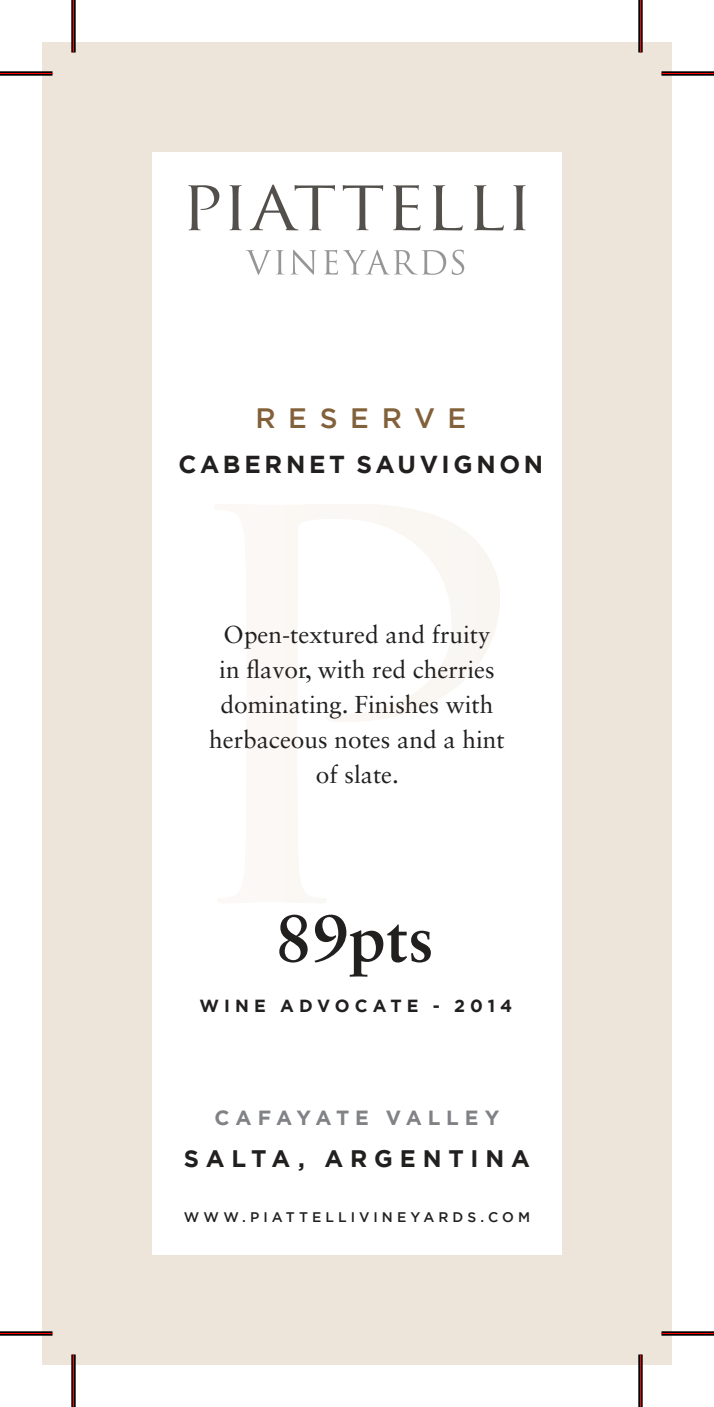
<style>
.page{position:relative;width:714px;height:1407px;background:#fff}
.page>*{position:absolute;margin:0;border:0;box-sizing:border-box;transform-origin:0 0}
.t1{font:700 66.5px "Sabon LT Std";color:#221f1f}
.t2{font:500 28px "Gotham";letter-spacing:.45em;color:#82613a}
.t3{font:24.5px/35px "Sabon LT Std";color:#221f1f;text-align:center}
.t4{font:700 24.5px "Gotham";letter-spacing:.15em;color:#221f1f}
.t5{font:700 23.8px "Gotham";letter-spacing:.285em;color:#221f1f}
.t6{font:700 20.3px "Gotham";letter-spacing:.285em;color:#808285}
.t7{font:700 17.5px "Gotham";letter-spacing:.285em;color:#221f1f}
.t8{font:500 14px "Gotham";letter-spacing:.29em;color:#221f1f}
</style>
<div class="page">
<div style="left:42px;top:42px;width:630px;height:1323px;background:#ede5da"></div>
<div style="left:152px;top:152px;width:410px;height:1103px;background:#fff"></div>
<svg style="left:393px;top:185px;width:28px;height:45px"></svg>
<svg style="left:188px;top:185px;width:31px;height:45px"></svg>
<svg style="left:433px;top:185px;width:30px;height:45px"></svg>
<svg style="left:513px;top:185px;width:13px;height:45px"></svg>
<svg style="left:343px;top:185px;width:40px;height:45px"></svg>
<svg style="left:250px;top:184px;width:85px;height:46px"></svg>
<svg style="left:229px;top:185px;width:13px;height:45px"></svg>
<svg style="left:474px;top:185px;width:30px;height:45px"></svg>
<svg style="left:246px;top:250px;width:38px;height:25px"></svg>
<svg style="left:290px;top:250px;width:26px;height:25px"></svg>
<svg style="left:324px;top:250px;width:122px;height:25px"></svg>
<svg style="left:452px;top:250px;width:12px;height:25px"></svg>
<div style="left:0;top:71px;width:53px;height:5px;background:#000"></div>
<div style="left:662px;top:71px;width:52px;height:5px;background:#000"></div>
<div style="left:0;top:1331px;width:53px;height:5px;background:#000"></div>
<div style="left:662px;top:1331px;width:52px;height:5px;background:#000"></div>
<div style="left:71px;top:0;width:5px;height:52px;background:#000"></div>
<div style="left:71px;top:1354px;width:5px;height:53px;background:#000"></div>
<div style="left:638px;top:0;width:5px;height:52px;background:#000"></div>
<div style="left:638px;top:1354px;width:5px;height:53px;background:#000"></div>
<hr style="left:0;top:73px;width:53px;height:1px;background:#f00">
<hr style="left:662px;top:73px;width:52px;height:1px;background:#f00">
<hr style="left:0;top:1333px;width:53px;height:1px;background:#f00">
<hr style="left:662px;top:1333px;width:52px;height:1px;background:#f00">
<hr style="left:73px;top:0;width:1px;height:52px;background:#f00">
<hr style="left:73px;top:1354px;width:1px;height:53px;background:#f00">
<hr style="left:640px;top:0;width:1px;height:52px;background:#f00">
<hr style="left:640px;top:1354px;width:1px;height:53px;background:#f00">
<p class="t2" style="left:255px;top:402px;width:212px">RESERVE</p>
<p class="t4" style="left:178px;top:456px;width:366px">CABERNET SAUVIGNON</p>
<p class="t3" style="left:209px;top:619px;width:297px">Open-textured and fruity<br>in flavor, with red cherries dominating. Finishes with herbaceous notes and a hint of slate.</p>
<h1 class="t1" style="left:275px;top:915px;width:160px">89pts</h1>
<p class="t7" style="left:200px;top:1000px;width:314px">WINE ADVOCATE - 2014</p>
<p class="t6" style="left:215px;top:1111px;width:286px">CAFAYATE VALLEY</p>
<p class="t5" style="left:184px;top:1150px;width:348px">SALTA, ARGENTINA</p>
<p class="t8" style="left:184px;top:1209px;width:348px">WWW.PIATTELLIVINEYARDS.COM</p>
</div>
